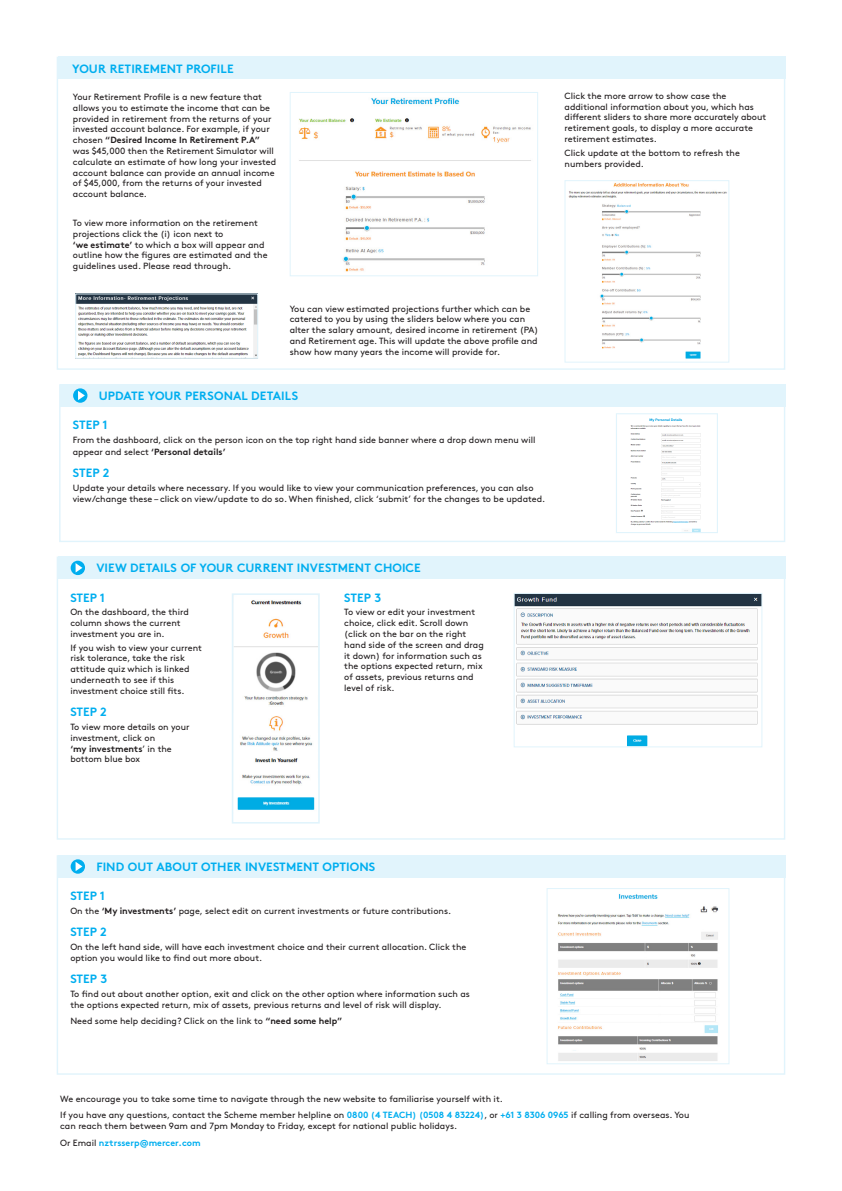
<style>
.page{position:relative;width:842px;height:1191px;background:#fff}
.page>*{position:absolute;margin:0;border:0;box-sizing:border-box;transform-origin:0 0}
._3__Step_Title{font:700 12px "Brown";letter-spacing:.005em;color:#00aeef}
._4__Body_Copy{font:9px/10.8px "Brown";color:#231f20}
._4__Body_Copy-2{font:700 9px "Brown";color:#00aeef}
.s1{font-weight:700}
.s2{font-weight:700;color:#00aeef}
.s3{font-weight:400;color:#231f20}
</style>
<div class="page">
<div style="left:58px;top:57px;width:727px;height:22px;background:#e1f4fc"></div>
<img style="left:298px;top:98px;width:233px;height:174px">
<div style="left:290px;top:92px;width:248px;height:184px;border:1px solid #e1f4fc"></div>
<img style="left:568px;top:183px;width:159px;height:176px">
<div style="left:565px;top:180px;width:164px;height:182px;border:1px solid #e1f4fc"></div>
<img style="left:77px;top:296px;width:179px;height:60px">
<div style="left:75px;top:294px;width:183px;height:64px;border:1px solid #e1f4fc"></div>
<div style="left:60px;top:384px;width:725px;height:22px;background:#e1f4fc"></div>
<div style="left:73px;top:388px;width:14px;height:15px;background:#00aeef;border-radius:50%"></div>
<svg style="left:78px;top:391px;width:7px;height:9px"></svg>
<img style="left:630px;top:418px;width:71px;height:113px">
<div style="left:616px;top:413px;width:102px;height:120px;border:1px solid #e1f4fc"></div>
<div style="left:58px;top:556px;width:727px;height:23px;background:#e1f4fc"></div>
<div style="left:58px;top:855px;width:727px;height:22px;background:#e1f4fc"></div>
<div style="left:71px;top:561px;width:14px;height:14px;background:#00aeef;border-radius:50%"></div>
<svg style="left:76px;top:563px;width:6px;height:9px"></svg>
<svg style="left:71px;top:859px;width:14px;height:14px"></svg>
<svg style="left:76px;top:861px;width:6px;height:10px"></svg>
<img style="left:235px;top:600px;width:82px;height:210px">
<div style="left:232px;top:593px;width:88px;height:230px;border:2px solid #e1f4fc"></div>
<img style="left:516px;top:595px;width:244px;height:150px">
<div style="left:514px;top:593px;width:248px;height:154px;border:1px solid #e1f4fc"></div>
<img style="left:558px;top:894px;width:161px;height:167px">
<div style="left:547px;top:888px;width:182px;height:176px;border:1px solid #e1f4fc"></div>
<p class="_3__Step_Title" style="left:72px;top:59px;width:163px">YOUR RETIREMENT PROFILE</p>
<p class="_4__Body_Copy" style="left:73px;top:91px;width:205px">Your Retirement Profile is a new feature that allows you to estimate the income that can be provided in retirement from the returns of your invested account balance. For example, if your chosen <span class="s1">“Desired Income In Retirement P.A” </span>was $45,000 then the Retirement Simulator will calculate an estimate of how long your invested account balance can provide an annual income of $45,000, from the returns of your invested account balance.</p>
<p class="_4__Body_Copy" style="left:73px;top:217px;width:196px">To view more information on the retirement projections click the (i) icon next to<br><span class="s1">‘we estimate’</span> to which a box will appear and outline how the figures are estimated and the guidelines used. Please read through.</p>
<p class="_4__Body_Copy" style="left:290px;top:302px;width:250px">You can view estimated projections further which can be catered to you by using the sliders below where you can alter the salary amount, desired income in retirement (PA) and Retirement age. This will update the above profile and show how many years the income will provide for.</p>
<p class="_3__Step_Title" style="left:99px;top:386px;width:201px">UPDATE YOUR PERSONAL DETAILS</p>
<p class="_3__Step_Title" style="left:73px;top:415px;width:36px">STEP 1</p>
<p class="_4__Body_Copy" style="left:73px;top:433px;width:464px;line-height:12px">From the dashboard, click on the person icon on the top right hand side banner where a drop down menu will appear and select <span class="s1">‘Personal details’</span></p>
<p class="_3__Step_Title" style="left:73px;top:463px;width:38px">STEP 2</p>
<p class="_4__Body_Copy" style="left:73px;top:482px;width:474px">Update your details where necessary. If you would like to view your communication preferences, you can also view/change these – click on view/update to do so. When finished, click ‘submit’ for the changes to be updated.</p>
<p class="_4__Body_Copy" style="left:565px;top:90px;width:203px">Click the more arrow to show case the additional information about you, which has different sliders to share more accurately about retirement goals, to display a more accurate retirement estimates.</p>
<p class="_4__Body_Copy" style="left:565px;top:146px;width:177px">Click update at the bottom to refresh the numbers provided.</p>
<p class="_3__Step_Title" style="left:96px;top:558px;width:326px">VIEW DETAILS OF YOUR CURRENT INVESTMENT CHOICE</p>
<p class="_3__Step_Title" style="left:70px;top:588px;width:36px">STEP 1</p>
<p class="_4__Body_Copy" style="left:70px;top:606px;width:120px">On the dashboard, the third column shows the current investment you are in.</p>
<p class="_4__Body_Copy" style="left:70px;top:641px;width:133px">If you wish to view your current risk tolerance, take the risk attitude quiz which is linked underneath to see if this investment choice still fits.</p>
<p class="_3__Step_Title" style="left:70px;top:702px;width:38px">STEP 2</p>
<p class="_4__Body_Copy" style="left:70px;top:720px;width:121px">To view more details on your investment, click on<br><span class="s1">‘my investments</span>’ in the bottom blue box</p>
<p class="_3__Step_Title" style="left:344px;top:588px;width:38px">STEP 3</p>
<p class="_4__Body_Copy" style="left:344px;top:606px;width:141px">To view or edit your investment choice, click edit. Scroll down (click on the bar on the right hand side of the screen and drag it down) for information such as the options expected return, mix of assets, previous returns and level of risk.</p>
<p class="_3__Step_Title" style="left:96px;top:857px;width:280px">FIND OUT ABOUT OTHER INVESTMENT OPTIONS</p>
<p class="_3__Step_Title" style="left:70px;top:886px;width:36px">STEP 1</p>
<p class="_4__Body_Copy" style="left:70px;top:904px;width:382px">On the <span class="s1">‘My investments’</span> page, select edit on current investments or future contributions.</p>
<p class="_3__Step_Title" style="left:70px;top:922px;width:38px">STEP 2</p>
<p class="_4__Body_Copy" style="left:70px;top:940px;width:398px">On the left hand side, will have each investment choice and their current allocation. Click the option you would like to find out more about.</p>
<p class="_3__Step_Title" style="left:70px;top:969px;width:38px">STEP 3</p>
<p class="_4__Body_Copy" style="left:70px;top:987px;width:401px">To find out about another option, exit and click on the other option where information such as the options expected return, mix of assets, previous returns and level of risk will display.</p>
<p class="_4__Body_Copy" style="left:70px;top:1015px;width:273px">Need some help deciding? Click on the link to <span class="s1">“need some help”</span></p>
<p class="_4__Body_Copy" style="left:60px;top:1092px;width:444px">We encourage you to take some time to navigate through the new website to familiarise yourself with it.</p>
<p class="_4__Body_Copy" style="left:60px;top:1109px;width:631px">If you have any questions, contact the Scheme member helpline on <span class="s2">0800 (4 TEACH) (0508 4 83224)</span>, or <span class="s2">+61 3 8306 0965</span> if calling from overseas. You can reach them between 9am and 7pm Monday to Friday, except for national public holidays.</p>
<p class="_4__Body_Copy-2" style="left:60px;top:1135px;width:142px"><span class="s3">Or Email</span> nztrsserp@mercer.com</p>
</div>
